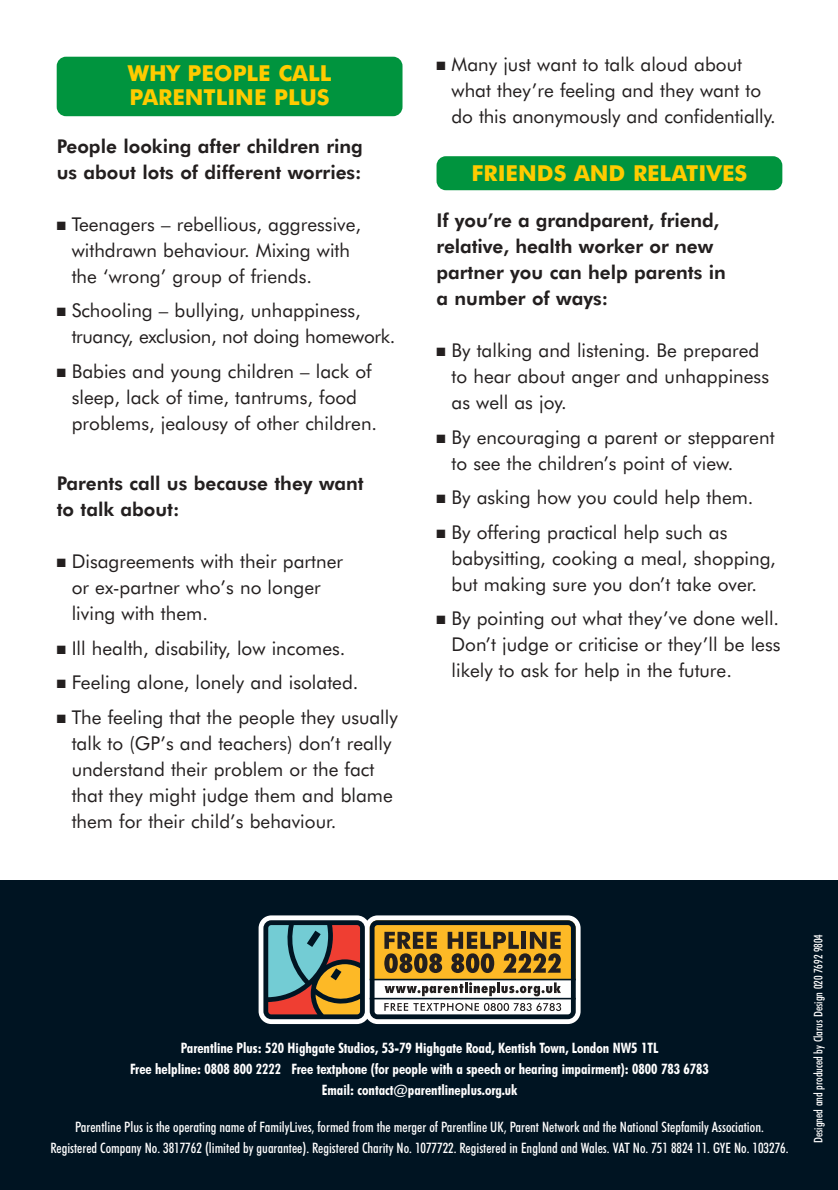
<style>
.page{position:relative;width:838px;height:1190px;background:#fff}
.page>*{position:absolute;margin:0;border:0;box-sizing:border-box;transform-origin:0 0}
.t1{font:700 22px/24px "Futura BT";color:#ffcb00}
.t2{font:19px/26px "Futura BT";color:#231f1f}
.t3{font:800 19px/26px "Futura BT";color:#231f1f}
.t4{font:19px/26px "Futura BT";letter-spacing:-.02em;color:#231f1f}
.t5{font:500 condensed 14.4px/20.6px "Futura BT";color:#fff;text-align:center}
.t6{font:700 condensed 14.4px/20.6px "Futura BT";color:#fff;text-align:center}
.t7{font:500 condensed 11.8px "Futura BT";color:#fff}
</style>
<div class="page">
<div style="left:0;top:880px;width:838px;height:310px;background:#001422"></div>
<div style="left:437px;top:156px;width:345px;height:34px;background:#00943e;border-radius:9px"></div>
<div style="left:57px;top:57px;width:346px;height:59px;background:#00943e;border-radius:9px"></div>
<svg style="left:259px;top:915px;width:322px;height:109px"></svg>
<p class="t1" style="left:128px;top:64px;width:205px">WHY PEOPLE CALL<br>PARENTLINE PLUS</p>
<p class="t3" style="left:57px;top:135px;width:308px">People looking after children ring us about lots of different worries:</p>
<p class="t2" style="left:72px;top:213px;width:291px;text-indent:-15px">■ Teenagers – rebellious, aggressive, withdrawn behaviour. Mixing with the ‘wrong’ group of friends.</p>
<p class="t4" style="left:72px;top:299px;width:325px;text-indent:-15px">■ Schooling – bullying, unhappiness, truancy, exclusion, not doing homework.</p>
<p class="t2" style="left:72px;top:360px;width:307px;text-indent:-15px">■ Babies and young children – lack of sleep, lack of time, tantrums, food problems, jealousy of other children.</p>
<p class="t3" style="left:57px;top:472px;width:309px">Parents call us because they want to talk about:</p>
<p class="t2" style="left:72px;top:550px;width:273px;text-indent:-15px">■ Disagreements with their partner or ex-partner who’s no longer living with them.</p>
<p class="t2" style="left:57px;top:637px;width:290px">■ Ill health, disability, low incomes.</p>
<p class="t2" style="left:57px;top:672px;width:303px">■ Feeling alone, lonely and isolated.</p>
<p class="t2" style="left:72px;top:706px;width:328px;text-indent:-15px">■ The feeling that the people they usually talk to (GP’s and teachers) don’t really understand their problem or the fact that they might judge them and blame them for their child’s behaviour.</p>
<p class="t2" style="left:452px;top:54px;width:326px;text-indent:-15px">■ Many just want to talk aloud about what they’re feeling and they want to do this anonymously and confidentially.</p>
<p class="t1" style="left:472px;top:164px;width:277px">FRIENDS AND RELATIVES</p>
<p class="t3" style="left:437px;top:210px;width:291px">If you’re a grandparent, friend, relative, health worker or new partner you can help parents in a number of ways:</p>
<p class="t2" style="left:452px;top:340px;width:319px;text-indent:-15px">■ By talking and listening. Be prepared to hear about anger and unhappiness as well as joy.</p>
<p class="t2" style="left:452px;top:426px;width:325px;text-indent:-15px">■ By encouraging a parent or stepparent to see the children’s point of view.</p>
<p class="t2" style="left:437px;top:487px;width:319px">■ By asking how you could help them.</p>
<p class="t2" style="left:452px;top:521px;width:326px;text-indent:-15px">■ By offering practical help such as babysitting, cooking a meal, shopping, but making sure you don’t take over.</p>
<p class="t2" style="left:452px;top:608px;width:330px;text-align:justify;text-indent:-15px">■ By pointing out what they’ve done well.<br>Don’t judge or criticise or they’ll be less likely to ask for help in the future.</p>
<p class="t6" style="left:130px;top:1040px;width:580px">Parentline Plus: 520 Highgate Studios, 53-79 Highgate Road, Kentish Town, London NW5 1TL<br>Free helpline: 0808 800 2222 Free textphone (for people with a speech or hearing impairment): 0800 783 6783<br>Email: contact@parentlineplus.org.uk</p>
<p class="t5" style="left:51px;top:1118px;width:740px">Parentline Plus is the operating name of FamilyLives, formed from the merger of Parentline UK, Parent Network and the National Stepfamily Association.<br>Registered Company No. 3817762 (limited by guarantee). Registered Charity No. 1077722. Registered in England and Wales. VAT No. 751 8824 11. GYE No. 103276.</p>
<p class="t7" style="left:814px;top:1143px;width:211px;rotate:-90deg">Designed and produced by Clarus Design 020 7692 9804</p>
</div>
